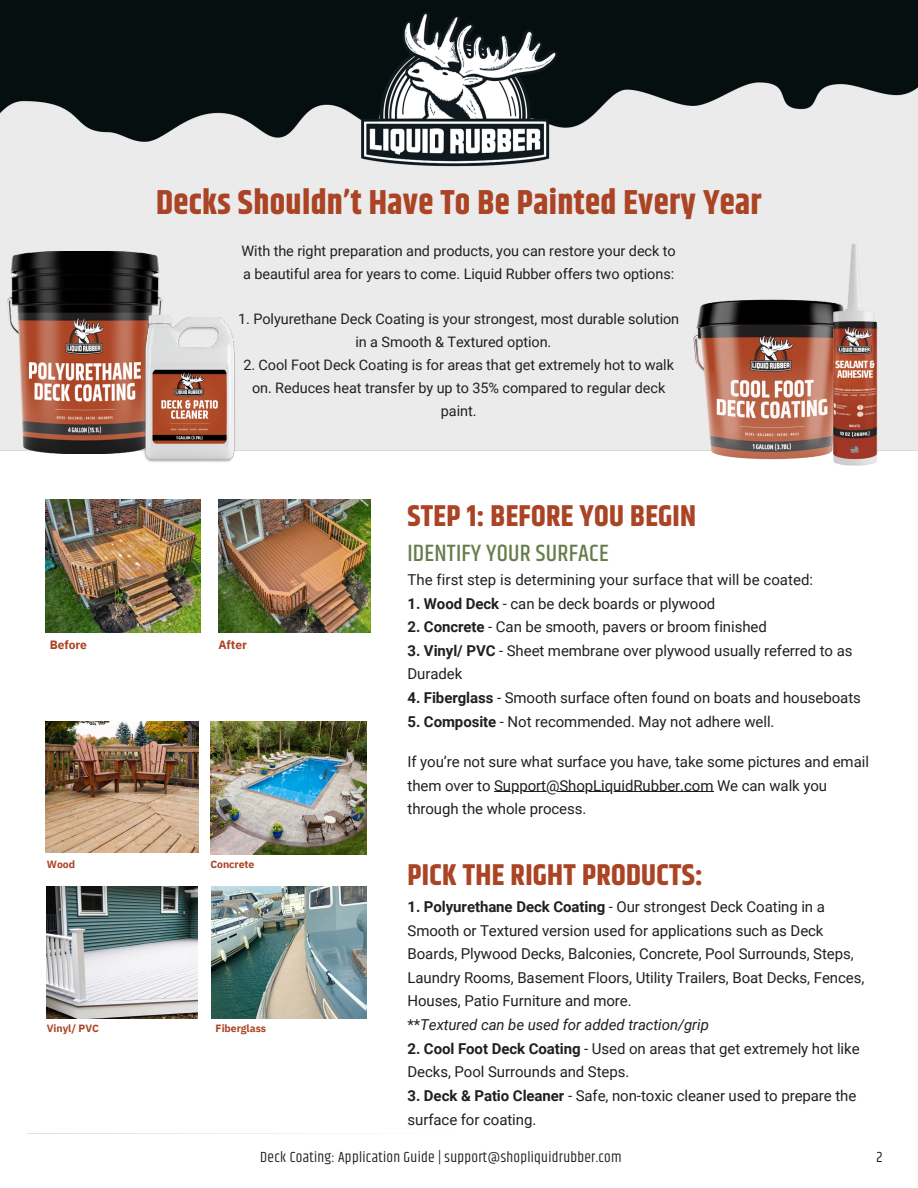
<style>
.page{position:relative;width:918px;height:1188px;background:#fff}
.page>*{position:absolute;margin:0;border:0;box-sizing:border-box;transform-origin:0 0}
.t1{font:700 34.5px "Khand";letter-spacing:.01em;color:#aa4425}
.t2{font:700 30px "Khand";letter-spacing:.01em;color:#aa4425}
.t3{font:500 24px "Khand";letter-spacing:.01em;color:#657d4b}
.t4{font:15px/23.7px "Roboto";letter-spacing:-.005em;color:#231f20}
.t5{font:15px "Khand";letter-spacing:.02em;color:#231f20}
.t6{font:14.4px/22.8px "Roboto";letter-spacing:-.005em;color:#231f20}
.t7{font:700 12px "IBM Plex Sans";letter-spacing:-.005em;color:#aa4425}
.t8{font:700 10.5px "IBM Plex Sans";letter-spacing:-.005em;color:#aa4425}
.s1{font-weight:700}
.s2{font-style:italic}
</style>
<div class="page">
<img style="left:0;top:0;width:918px;height:451px">
<img style="left:45px;top:722px;width:153px;height:130px">
<img style="left:211px;top:722px;width:156px;height:133px">
<img style="left:47px;top:886px;width:151px;height:133px">
<img style="left:45px;top:499px;width:156px;height:133px">
<img style="left:219px;top:499px;width:151px;height:133px">
<img style="left:211px;top:886px;width:155px;height:133px">
<hr style="left:27px;top:1134px;width:863px;height:1px;background:#aa4425">
<img style="left:680px;top:283px;width:154px;height:179px">
<hr style="left:494px;top:791px;width:219px;height:1px;background:#231f20">
<img style="left:7px;top:251px;width:155px;height:203px">
<img style="left:142px;top:314px;width:95px;height:148px">
<img style="left:692px;top:300px;width:142px;height:160px">
<img style="left:834px;top:244px;width:44px;height:221px">
<h2 class="t1" style="left:156px;top:178px;width:607px">Decks Shouldn’t Have To Be Painted Every Year</h2>
<p class="t6" style="left:242px;top:240px;width:436px">With the right preparation and products, you can restore your deck to a beautiful area for years to come. Liquid Rubber offers two options:</p>
<p class="t6" style="left:355px;top:308px;width:325px;text-indent:-117px">1. Polyurethane Deck Coating is your strongest, most durable solution in a Smooth &amp; Textured option.</p>
<p class="t6" style="left:243px;top:354px;width:432px;text-align:center">2. Cool Foot Deck Coating is for areas that get extremely hot to walk on. Reduces heat transfer by up to 35% compared to regular deck paint.</p>
<p class="t7" style="left:50px;top:637px;width:39px">Before</p>
<p class="t7" style="left:218px;top:637px;width:30px">After</p>
<p class="t8" style="left:47px;top:857px;width:30px">Wood</p>
<p class="t8" style="left:47px;top:1021px;width:54px">Vinyl/ PVC</p>
<h5 class="t8" style="left:211px;top:857px;width:45px">Concrete</h5>
<p class="t8" style="left:216px;top:1021px;width:52px">Fiberglass</p>
<p class="t2" style="left:408px;top:494px;width:290px">STEP 1: BEFORE YOU BEGIN</p>
<p class="t3" style="left:408px;top:536px;width:203px">IDENTIFY YOUR SURFACE</p>
<h3 class="t4" style="left:408px;top:568px;width:407px">The first step is determining your surface that will be coated:</h3>
<h3 class="t4" style="left:408px;top:592px;width:309px"><span class="s1">1. Wood Deck</span> - can be deck boards or plywood</h3>
<h3 class="t4" style="left:408px;top:615px;width:361px"><span class="s1">2. Concrete</span> - Can be smooth, pavers or broom finished</h3>
<h3 class="t4" style="left:408px;top:639px;width:447px"><span class="s1">3. Vinyl/ PVC</span> - Sheet membrane over plywood usually referred to as<br>Duradek</h3>
<h3 class="t4" style="left:408px;top:686px;width:455px"><span class="s1">4. Fiberglass</span> - Smooth surface often found on boats and houseboats</h3>
<h3 class="t4" style="left:408px;top:710px;width:369px"><span class="s1">5. Composite</span> - Not recommended. May not adhere well.</h3>
<h4 class="t4" style="left:408px;top:750px;width:463px">If you’re not sure what surface you have, take some pictures and email them over to Support@ShopLiquidRubber.com We can walk you</h4>
<h4 class="t4" style="left:408px;top:797px;width:180px">through the whole process.</h4>
<h5 class="t2" style="left:408px;top:854px;width:297px">PICK THE RIGHT PRODUCTS:</h5>
<h2 class="t4" style="left:408px;top:895px;width:458px"><span class="s1">1. Polyurethane Deck Coating</span> - Our strongest Deck Coating in a Smooth or Textured version used for applications such as Deck Boards, Plywood Decks, Balconies, Concrete, Pool Surrounds, Steps, Laundry Rooms, Basement Floors, Utility Trailers, Boat Decks, Fences, Houses, Patio Furniture and more.<br>**<span class="s2">Textured can be used for added traction/grip</span></h2>
<h2 class="t4" style="left:408px;top:1037px;width:454px"><span class="s1">2. Cool Foot Deck Coating</span> - Used on areas that get extremely hot like<br>Decks, Pool Surrounds and Steps.</h2>
<h2 class="t4" style="left:408px;top:1084px;width:450px"><span class="s1">3. Deck &amp; Patio Cleaner</span> - Safe, non-toxic cleaner used to prepare the surface for coating.</h2>
<p class="t5" style="left:260px;top:1146px;width:363px">Deck Coating: Application Guide | support@shopliquidrubber.com</p>
<p class="t5" style="left:876px;top:1146px;width:8px">2</p>
</div>
